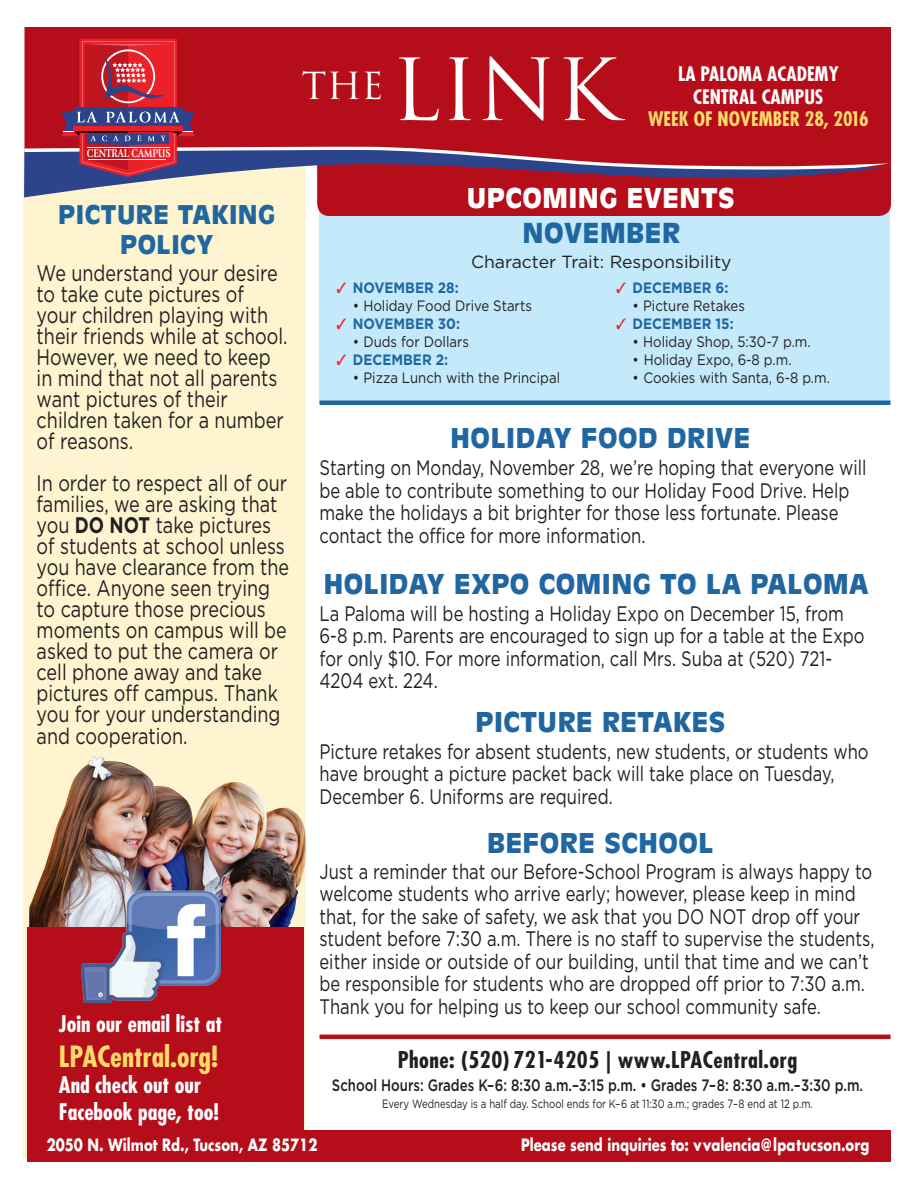
<style>
.page{position:relative;width:918px;height:1188px;background:#fff}
.page>*{position:absolute;margin:0;border:0;box-sizing:border-box;transform-origin:0 0}
.copy{font:83.1px "Trajan";color:#fff}
.copy-2{font:36.3px "Trajan";color:#fff}
.t1{font:700 condensed 28.5px "Futura";color:#ffdb6a}
.copy-3{font:900 27.15px "Antique Olive";letter-spacing:.02em;color:#2067a2}
.Headers{font:900 27px "Antique Olive";letter-spacing:.02em;color:#2067a2}
.Headers-2{font:900 27px "Antique Olive";letter-spacing:.02em;color:#fff}
.Headers-3{font:900 25.5px/30px "Antique Olive";letter-spacing:.02em;color:#2067a2;text-align:center}
.copy-4{font:22.5px/21.1px "Gotham";color:#231f20;scale:.8 1}
.Headers-4{font:700 condensed 22.5px "Futura";letter-spacing:.02em;color:#231f20}
.t2{font:700 condensed 22.35px "Futura";color:#fff}
.copy-5{font:21px/22.5px "Gotham";color:#231f20;scale:.79 1}
.t3{font:700 condensed 19.5px/22.5px "Futura";color:#fff;text-align:center}
.t4{font:700 condensed 19.5px "Futura";color:#ffdb6a}
.copy-6{font:17.55px "Gotham";color:#231f20}
.Headers-5{font:700 16.5px "Futura";color:#fff;scale:.8 1}
.copy-7{font:500 16.5px "Gotham";color:#231f20;scale:.8 1}
.copy-8{font:15px "Gotham";color:#231f20;scale:.9 1}
.copy-9{font:700 15px "Gotham";color:#2067a2;scale:.9 1}
.copy-10{font:15px "Gotham";color:#231f20;scale:.88 1}
.copy-11{font:12px "Gotham";color:#231f20;scale:.8 1}
.t5{font:700 11.85px "Giovanni";color:#fff;scale:.81 1}
.s1{font-weight:700}
.s2{color:#ec2029}
</style>
<div class="page">
<div style="left:24px;top:162px;width:282px;height:995px;background:#fef4d0"></div>
<div style="left:320px;top:184px;width:570px;height:219px;background:#c3e9fa"></div>
<div style="left:317px;top:153px;width:574px;height:63px;background:#b50e1a;border-radius:12px"></div>
<hr style="left:320px;top:1035px;width:570px;height:4px;background:#b50e1a">
<div style="left:24px;top:27px;width:867px;height:138px;background:#b50e1a"></div>
<svg style="left:24px;top:36px;width:865px;height:161px"></svg>
<hr style="left:87px;top:147px;width:83px;height:1px;background:#fff">
<hr style="left:89px;top:160px;width:77px;height:1px;background:#fff">
<div style="left:27px;top:927px;width:277px;height:221px;background:#b50e1a"></div>
<img style="left:29px;top:757px;width:277px;height:170px">
<img style="left:81px;top:889px;width:139px;height:113px">
<div style="left:27px;top:1130px;width:863px;height:32px;background:#b50e1a"></div>
<div style="left:320px;top:400px;width:570px;height:5px;background:#2067a2"></div>
<p class="t5" style="left:87px;top:146px;width:105px">CENTRAL CAMPUS</p>
<p class="Headers-3" style="left:58px;top:199px;width:219px">PICTURE TAKING<br>POLICY</p>
<p class="copy-4" style="left:37px;top:262px;width:315px">We understand your desire to take cute pictures of your children playing with their friends while at school.<br>However, we need to keep in mind that not all parents want pictures of their children taken for a number of reasons.</p>
<p class="copy-4" style="left:37px;top:472px;width:317px">In order to respect all of our families, we are asking that you <span class="s1">DO NOT</span> take pictures of students at school unless you have clearance from the office. Anyone seen trying to capture those precious moments on campus will be asked to put the camera or cell phone away and take pictures off campus. Thank you for your understanding and cooperation.</p>
<p class="t2" style="left:59px;top:1010px;width:165px">Join our email list at</p>
<p class="t1" style="left:59px;top:1038px;width:161px">LPACentral.org!</p>
<p class="t2" style="left:59px;top:1071px;width:144px">And check out our</p>
<p class="t2" style="left:59px;top:1097px;width:162px">Facebook page, too!</p>
<p class="copy-2" style="left:302px;top:64px;width:84px">the</p>
<p class="copy" style="left:392px;top:40px;width:229px">Link</p>
<p class="t3" style="left:678px;top:63px;width:162px">LA PALOMA ACADEMY<br>CENTRAL CAMPUS</p>
<p class="t4" style="left:648px;top:106px;width:222px">WEEK OF NOVEMBER 28, 2016</p>
<p class="Headers-2" style="left:467px;top:182px;width:269px">UPCOMING EVENTS</p>
<p class="copy-3" style="left:522px;top:216px;width:159px">NOVEMBER</p>
<p class="copy-6" style="left:471px;top:252px;width:262px">Character Trait: Responsibility</p>
<p class="copy-9" style="left:336px;top:279px;width:138px"><span class="s2">✓</span> NOVEMBER 28:</p>
<p class="copy-8" style="left:353px;top:298px;width:200px">• Holiday Food Drive Starts</p>
<p class="copy-9" style="left:336px;top:315px;width:139px"><span class="s2">✓</span> NOVEMBER 30:</p>
<p class="copy-8" style="left:353px;top:334px;width:131px">• Duds for Dollars</p>
<p class="copy-9" style="left:336px;top:351px;width:126px"><span class="s2">✓</span> DECEMBER 2:</p>
<p class="copy-8" style="left:353px;top:370px;width:232px">• Pizza Lunch with the Principal</p>
<p class="copy-9" style="left:616px;top:279px;width:126px"><span class="s2">✓</span> DECEMBER 6:</p>
<p class="copy-8" style="left:633px;top:298px;width:126px">• Picture Retakes</p>
<p class="copy-9" style="left:616px;top:315px;width:132px"><span class="s2">✓</span> DECEMBER 15:</p>
<p class="copy-8" style="left:633px;top:334px;width:199px">• Holiday Shop, 5:30-7 p.m.</p>
<p class="copy-10" style="left:633px;top:352px;width:182px">• Holiday Expo, 6-8 p.m.</p>
<p class="copy-10" style="left:633px;top:370px;width:226px">• Cookies with Santa, 6-8 p.m.</p>
<p class="Headers" style="left:451px;top:422px;width:301px">HOLIDAY FOOD DRIVE</p>
<p class="copy-5" style="left:320px;top:456px;width:694px">Starting on Monday, November 28, we’re hoping that everyone will be able to contribute something to our Holiday Food Drive. Help make the holidays a bit brighter for those less fortunate. Please contact the office for more information.</p>
<p class="Headers" style="left:324px;top:568px;width:546px">HOLIDAY EXPO COMING TO LA PALOMA</p>
<p class="copy-5" style="left:320px;top:602px;width:692px">La Paloma will be hosting a Holiday Expo on December 15, from 6-8 p.m. Parents are encouraged to sign up for a table at the Expo for only $10. For more information, call Mrs. Suba at (520) 721- 4204 ext. 224.</p>
<p class="Headers" style="left:476px;top:706px;width:251px">PICTURE RETAKES</p>
<p class="copy-5" style="left:320px;top:740px;width:697px">Picture retakes for absent students, new students, or students who have brought a picture packet back will take place on Tuesday,<br>December 6. Uniforms are required.</p>
<p class="Headers" style="left:487px;top:827px;width:228px">BEFORE SCHOOL</p>
<p class="copy-5" style="left:320px;top:860px;width:704px">Just a reminder that our Before-School Program is always happy to welcome students who arrive early; however, please keep in mind that, for the sake of safety, we ask that you DO NOT drop off your student before 7:30 a.m. There is no staff to supervise the students, either inside or outside of our building, until that time and we can’t be responsible for students who are dropped off prior to 7:30 a.m.<br>Thank you for helping us to keep our school community safe.</p>
<p class="Headers-4" style="left:398px;top:1045px;width:401px">Phone: (520) 721-4205 | www.LPACentral.org</p>
<p class="copy-7" style="left:332px;top:1076px;width:666px">School Hours: Grades K–6: 8:30 a.m.–3:15 p.m. • Grades 7–8: 8:30 a.m.–3:30 p.m.</p>
<p class="copy-11" style="left:382px;top:1097px;width:540px">Every Wednesday is a half day. School ends for K–6 at 11:30 a.m.; grades 7–8 end at 12 p.m.</p>
<p class="Headers-5" style="left:47px;top:1134px;width:340px">2050 N. Wilmot Rd., Tucson, AZ 85712</p>
<p class="Headers-5" style="left:521px;top:1134px;width:437px">Please send inquiries to: vvalencia@ lpatucson.org</p>
</div>
